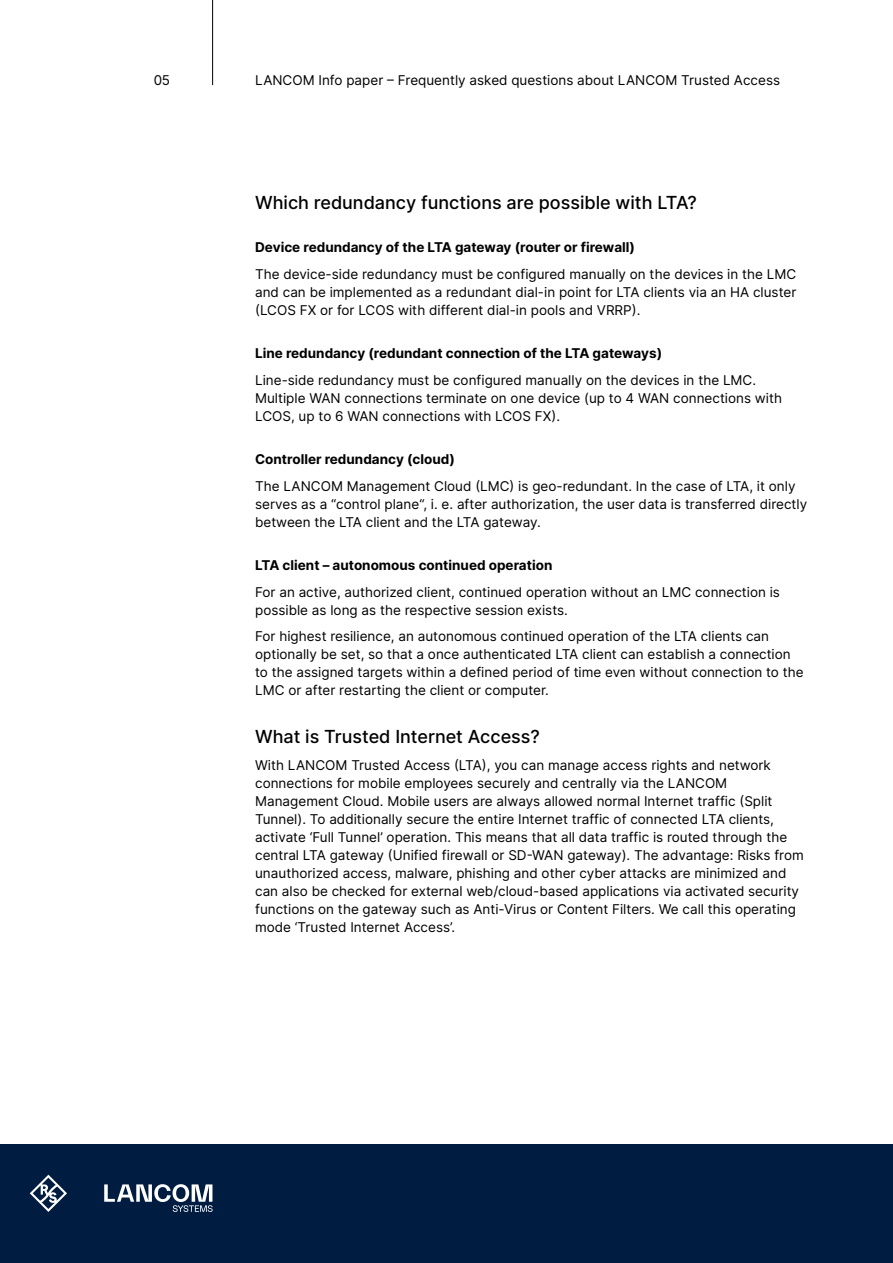
<style>
.page{position:relative;width:893px;height:1263px;background:#fff}
.page>*{position:absolute;margin:0;border:0;box-sizing:border-box;transform-origin:0 0}
.t1{font:500 18px "Inter";color:#000}
.t2{font:13.5px/18px "Inter";color:#000}
.t3{font:700 13.5px "Inter";color:#000}
</style>
<div class="page">
<hr style="left:212px;top:0;width:1px;height:85px;background:#000">
<div style="left:0;top:1144px;width:893px;height:119px;background:#001d41"></div>
<svg style="left:30px;top:1175px;width:37px;height:37px"></svg>
<svg style="left:104px;top:1184px;width:109px;height:28px"></svg>
<p class="t2" style="left:154px;top:71px;width:18px">05</p>
<p class="t2" style="left:255px;top:71px;width:526px">LANCOM Info paper – Frequently asked questions about LANCOM Trusted Access</p>
<h1 class="t1" style="left:255px;top:189px;width:443px">Which redundancy functions are possible with LTA?</h1>
<p class="t3" style="left:255px;top:237px;width:381px">Device redundancy of the LTA gateway (router or firewall)</p>
<p class="t2" style="left:255px;top:265px;width:543px;text-align:justify">The device-side redundancy must be configured manually on the devices in the LMC and can be implemented as a redundant dial-in point for LTA clients via an HA cluster (LCOS FX or for LCOS with different dial-in pools and VRRP).</p>
<p class="t3" style="left:255px;top:343px;width:409px">Line redundancy (redundant connection of the LTA gateways)</p>
<p class="t2" style="left:255px;top:371px;width:528px">Line-side redundancy must be configured manually on the devices in the LMC.<br>Multiple WAN connections terminate on one device (up to 4 WAN connections with<br>LCOS, up to 6 WAN connections with LCOS FX).</p>
<p class="t3" style="left:255px;top:449px;width:201px">Controller redundancy (cloud)</p>
<p class="t2" style="left:255px;top:477px;width:554px">The LANCOM Management Cloud (LMC) is geo-redundant. In the case of LTA, it only serves as a “control plane“, i. e. after authorization, the user data is transferred directly between the LTA client and the LTA gateway.</p>
<p class="t3" style="left:255px;top:555px;width:299px">LTA client – autonomous continued operation</p>
<p class="t2" style="left:255px;top:583px;width:526px">For an active, authorized client, continued operation without an LMC connection is possible as long as the respective session exists.</p>
<p class="t2" style="left:255px;top:627px;width:550px">For highest resilience, an autonomous continued operation of the LTA clients can optionally be set, so that a once authenticated LTA client can establish a connection to the assigned targets within a defined period of time even without connection to the LMC or after restarting the client or computer.</p>
<h1 class="t1" style="left:255px;top:724px;width:286px">What is Trusted Internet Access?</h1>
<p class="t2" style="left:255px;top:756px;width:550px">With LANCOM Trusted Access (LTA), you can manage access rights and network connections for mobile employees securely and centrally via the LANCOM Management Cloud. Mobile users are always allowed normal Internet traffic (Split Tunnel). To additionally secure the entire Internet traffic of connected LTA clients, activate ‘Full Tunnel’ operation. This means that all data traffic is routed through the central LTA gateway (Unified firewall or SD-WAN gateway). The advantage: Risks from unauthorized access, malware, phishing and other cyber attacks are minimized and can also be checked for external web/cloud-based applications via activated security functions on the gateway such as Anti-Virus or Content Filters. We call this operating mode ‘Trusted Internet Access’.</p>
</div>
